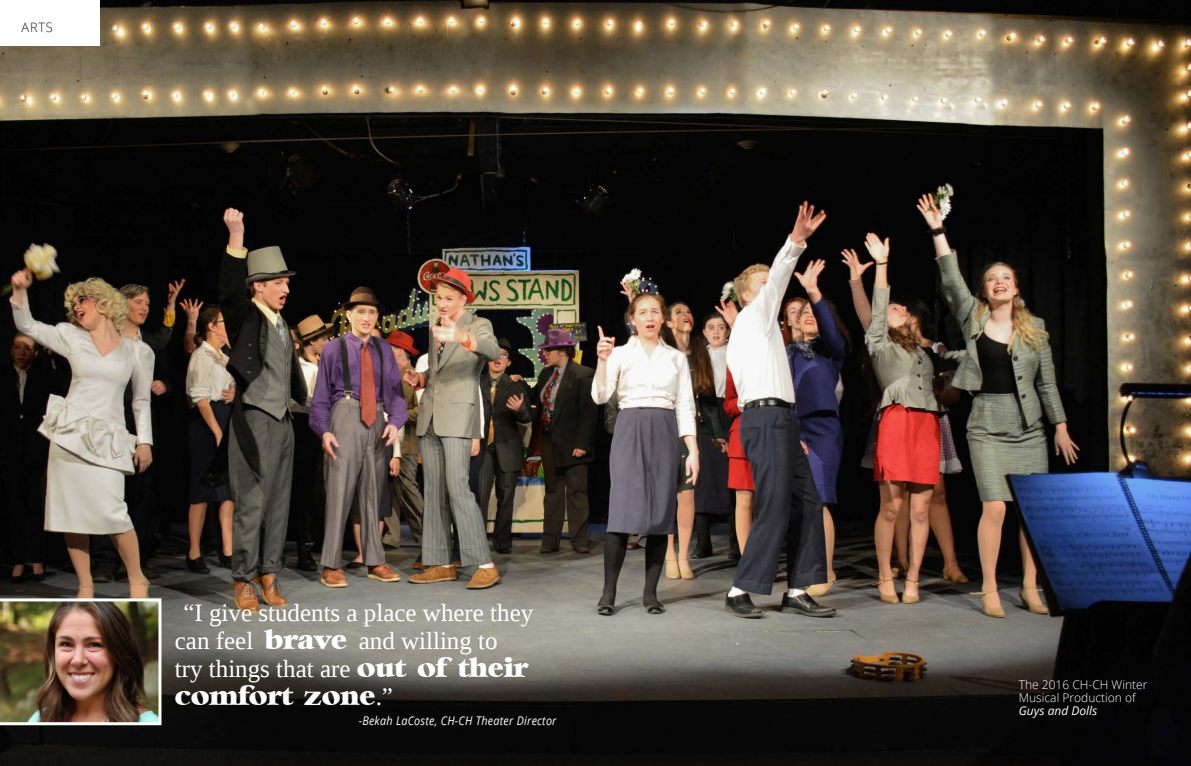
<style>
.page{position:relative;width:1191px;height:766px;background:#fff}
.page>*{position:absolute;margin:0;border:0;box-sizing:border-box;transform-origin:0 0}
.t1{font:25px/28px "Liberation Serif";color:#fff}
.t2{font:300 13px "Open Sans";color:#231f20}
.Photo_caption{font:300 12px/13px "Open Sans";color:#fff}
.Introductory{font:italic 12px "Open Sans";letter-spacing:.02em;color:#fff;scale:.9 1}
.s1{font-family:"Bambi";font-weight:700}
.s2{font-weight:400;font-style:italic}
</style>
<div class="page">
<img style="left:0;top:0;width:1191px;height:765px">
<img style="left:0;top:598px;width:161px;height:127px">
<div style="left:0;top:0;width:99px;height:45px;background:#fff"></div>
<p class="t2" style="left:22px;top:18px;width:33px">ARTS</p>
<p class="t1" style="left:175px;top:598px;width:360px;text-indent:8px">“I give students a place where they can feel <span class="s1">brave</span> and willing to<br>try things that are <span class="s1">out of their comfort zone</span>.”</p>
<p class="Introductory" style="left:359px;top:712px;width:221px">-Bekah LaCoste, CH-CH Theater Director</p>
<p class="Photo_caption" style="left:1018px;top:677px;width:130px">The 2016 CH-CH Winter<br>Musical Production of<br><span class="s2">Guys and Dolls</span></p>
</div>
